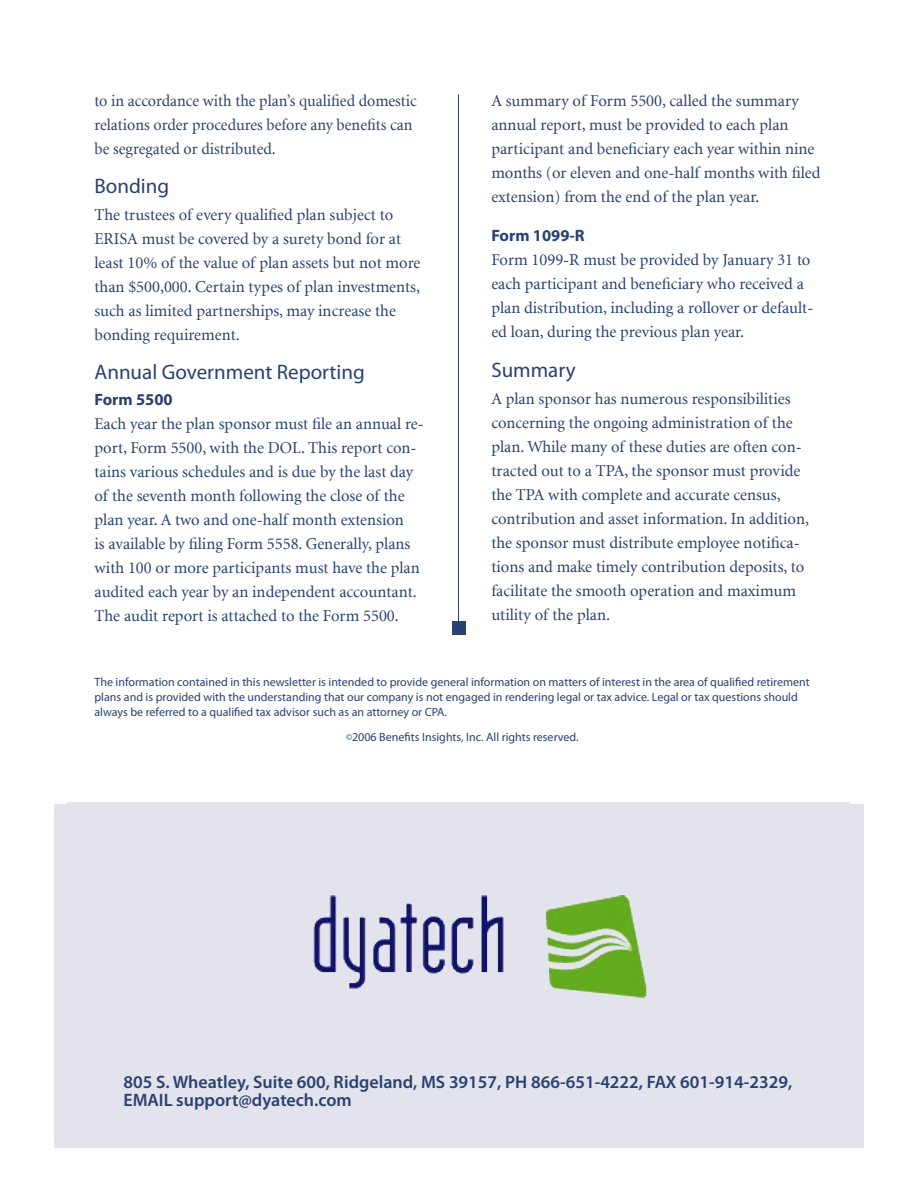
<style>
.page{position:relative;width:918px;height:1188px;background:#fff}
.page>*{position:absolute;margin:0;border:0;box-sizing:border-box;transform-origin:0 0}
.t1{font:21px "Myriad Pro";color:#294171}
.t2{font:600 18px/18px "Myriad Pro";color:#294171}
.t3{font:16.5px/24px "Minion";color:#294171}
.t4{font:700 16.5px "Myriad Pro";color:#294171}
.t5{font:12px/15px "Myriad Pro";color:#294171}
.s1{font-size:9px}
</style>
<div class="page">
<hr style="left:458px;top:95px;width:1px;height:537px;background:#294171">
<div style="left:452px;top:622px;width:13px;height:13px;background:#294171"></div>
<div style="left:54px;top:804px;width:810px;height:344px;background:#e2e3ec"></div>
<div style="left:68px;top:802px;width:782px;height:344px;background:#e2e3ec"></div>
<img style="left:314px;top:896px;width:333px;height:102px">
<p class="t3" style="left:94px;top:90px;width:324px">to in accordance with the plan’s qualified domestic relations order procedures before any benefits can be segregated or distributed.</p>
<p class="t1" style="left:94px;top:175px;width:76px">Bonding</p>
<p class="t3" style="left:94px;top:204px;width:327px">The trustees of every qualified plan subject to ERISA must be covered by a surety bond for at least 10% of the value of plan assets but not more than $500,000. Certain types of plan investments, such as limited partnerships, may increase the bonding requirement.</p>
<p class="t1" style="left:94px;top:361px;width:272px">Annual Government Reporting</p>
<p class="t4" style="left:94px;top:390px;width:80px">Form 5500</p>
<p class="t3" style="left:94px;top:413px;width:331px">Each year the plan sponsor must file an annual re&shy;port, Form 5500, with the DOL. This report con&shy;tains various schedules and is due by the last day of the seventh month following the close of the plan year. A two and one-half month extension<br>is available by filing Form 5558. Generally, plans with 100 or more participants must have the plan audited each year by an independent accountant.<br>The audit report is attached to the Form 5500.</p>
<p class="t3" style="left:491px;top:90px;width:331px">A summary of Form 5500, called the summary annual report, must be provided to each plan participant and beneficiary each year within nine months (or eleven and one-half months with filed extension) from the end of the plan year.</p>
<p class="t4" style="left:491px;top:226px;width:95px">Form 1099-R</p>
<p class="t3" style="left:491px;top:248px;width:324px">Form 1099-R must be provided by January 31 to each participant and beneficiary who received a plan distribution, including a rollover or default&shy;ed loan, during the previous plan year.</p>
<p class="t1" style="left:491px;top:358px;width:86px">Summary</p>
<p class="t3" style="left:491px;top:388px;width:319px">A plan sponsor has numerous responsibilities concerning the ongoing administration of the plan. While many of these duties are often con&shy;tracted out to a TPA, the sponsor must provide the TPA with complete and accurate census, contribution and asset information. In addition, the sponsor must distribute employee notifica&shy;tions and make timely contribution deposits, to facilitate the smooth operation and maximum utility of the plan.</p>
<p class="t5" style="left:94px;top:674px;width:717px">The information contained in this newsletter is intended to provide general information on matters of interest in the area of qualified retirement plans and is provided with the understanding that our company is not engaged in rendering legal or tax advice. Legal or tax questions should always be referred to a qualified tax advisor such as an attorney or CPA.</p>
<p class="t5" style="left:346px;top:730px;width:234px"><span class="s1">©</span>2006 Benefits Insights, Inc. All rights reserved.</p>
<p class="t2" style="left:123px;top:1073px;width:670px">805 S. Wheatley, Suite 600, Ridgeland, MS 39157, PH 866-651-4222, FAX 601-914-2329,<br>EMAIL support@dyatech.com</p>
</div>
